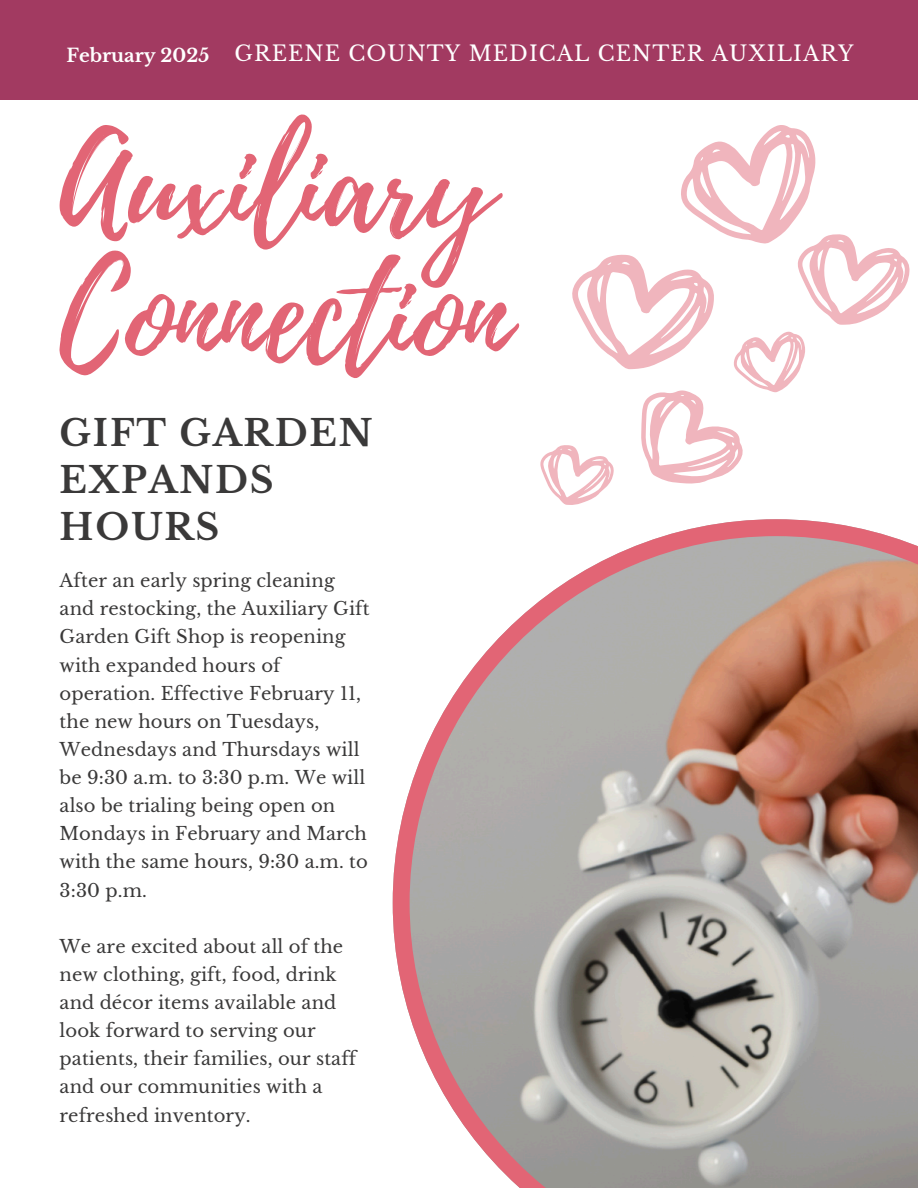
<style>
.page{position:relative;width:918px;height:1188px;background:#fff}
.page>*{position:absolute;margin:0;border:0;box-sizing:border-box;transform-origin:0 0}
.t1{font:131.1px/129.9px "Playlist Script";color:#e26575}
.t2{font:700 36px/47.2px "Libre Baskerville";letter-spacing:.05em;color:#3a3939}
.t3{font:21.15px "Libre Baskerville";letter-spacing:.05em;color:#fff}
.t4{font:700 18.3px "Libre Baskerville";color:#fff}
.t5{font:18px/28.2px "Libre Baskerville";letter-spacing:.005em;color:#3a3939}
</style>
<div class="page">
<svg style="left:540px;top:125px;width:370px;height:380px"></svg>
<div style="left:0;top:0;width:918px;height:100px;background:#a23a61"></div>
<svg style="left:393px;top:519px;width:525px;height:669px;background:#b9a6a0"></svg>
<p class="t4" style="left:66px;top:44px;width:144px">February 2025</p>
<h4 class="t3" style="left:235px;top:40px;width:621px">GREENE COUNTY MEDICAL CENTER AUXILIARY</h4>
<h3 class="t1" style="left:60px;top:125px;width:451px">Auxiliary<br>Connection</h3>
<h2 class="t2" style="left:60px;top:409px;width:314px">GIFT GARDEN<br>EXPANDS<br>HOURS</h2>
<p class="t5" style="left:60px;top:567px;width:311px">After an early spring cleaning and restocking, the Auxiliary Gift<br>Garden Gift Shop is reopening with expanded hours of operation. Effective February 11, the new hours on Tuesdays,<br>Wednesdays and Thursdays will be 9:30 a.m. to 3:30 p.m. We will also be trialing being open on<br>Mondays in February and March with the same hours, 9:30 a.m. to<br>3:30 p.m.</p>
<h1 class="t5" style="left:60px;top:932px;width:298px">We are excited about all of the new clothing, gift, food, drink and décor items available and look forward to serving our patients, their families, our staff and our communities with a refreshed inventory.</h1>
</div>
